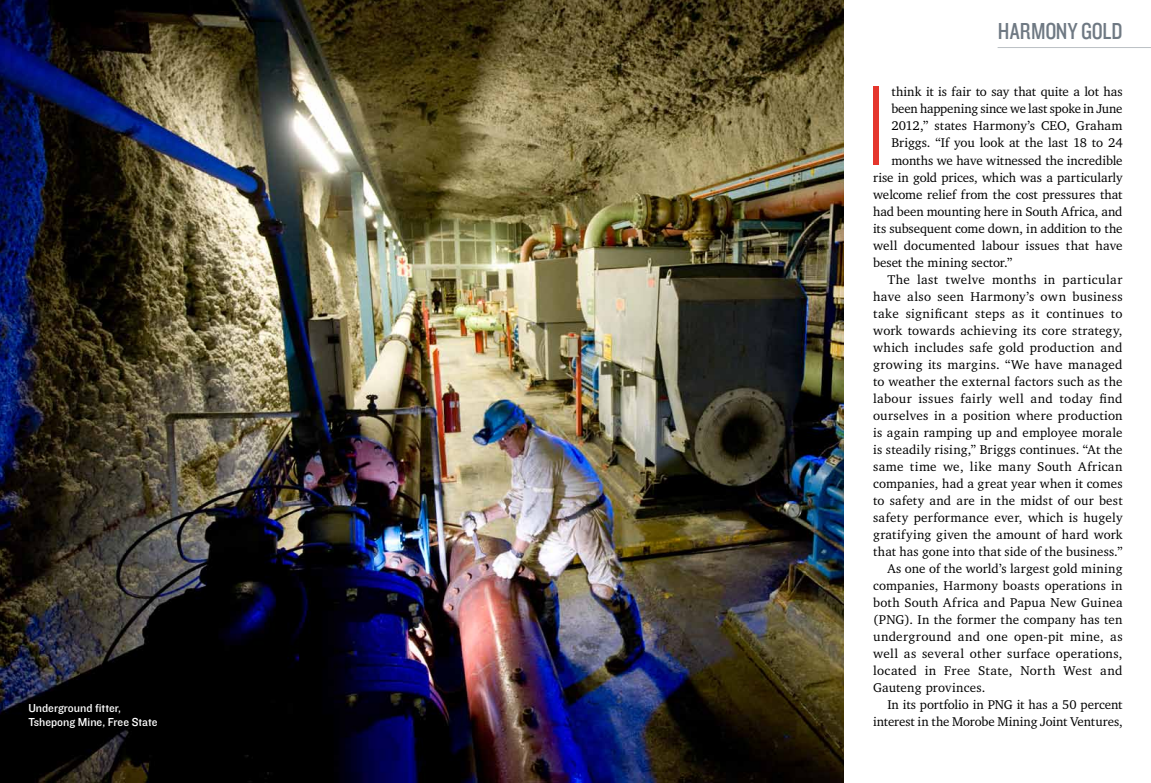
<style>
.page{position:relative;width:1151px;height:783px;background:#fff}
.page>*{position:absolute;margin:0;border:0;box-sizing:border-box;transform-origin:0 0}
.t1{font:300 112.3px "Gotham HTF";color:#e5362d}
.t2{font:24px "Knockout HTF29 Junior Liteweight";color:#6f7983}
.t3{font:13px "Charter IT Cby BT";letter-spacing:.01em;color:#000}
.t4{font:13px "Charter IT Cby BT";letter-spacing:.03em;color:#000}
.t5{font:13px "Charter IT Cby BT";letter-spacing:-.015em;color:#000}
.t6{font:13px "Charter IT Cby BT";letter-spacing:-.01em;color:#000}
.t7{font:13px "Charter IT Cby BT";letter-spacing:.035em;color:#000}
.t8{font:12px/14.4px "Knockout HTF31 Junior Middlewt";color:#fff}
</style>
<div class="page">
<img style="left:0;top:0;width:843px;height:782px">
<hr style="left:997px;top:47px;width:154px;height:1px;background:#bbc0c4">
<p class="t8" style="left:28px;top:700px;width:131px">Underground fitter,<br>Tshepong Mine, Free State</p>
<h2 class="t2" style="left:998px;top:18px;width:126px">HARMONY GOLD</h2>
<h1 class="t1" style="left:861px;top:64px;width:32px">I</h1>
<p class="t3" style="left:891px;top:84px;width:233px">think it is fair to say that quite a lot has</p>
<p class="t6" style="left:891px;top:101px;width:233px">been happening since we last spoke in June</p>
<p class="t3" style="left:891px;top:118px;width:233px">2012,” states Harmony’s CEO, Graham</p>
<p class="t3" style="left:891px;top:135px;width:233px">Briggs. “If you look at the last 18 to 24</p>
<p class="t3" style="left:891px;top:152px;width:233px">months we have witnessed the incredible</p>
<p class="t3" style="left:873px;top:169px;width:251px">rise in gold prices, which was a particularly</p>
<p class="t3" style="left:873px;top:186px;width:251px">welcome relief from the cost pressures that</p>
<p class="t3" style="left:873px;top:203px;width:251px">had been mounting here in South Africa, and</p>
<p class="t5" style="left:873px;top:220px;width:251px">its subsequent come down, in addition to the</p>
<p class="t3" style="left:873px;top:237px;width:251px">well documented labour issues that have</p>
<p class="t3" style="left:873px;top:254px;width:141px">beset the mining sector.”</p>
<p class="t4" style="left:887px;top:271px;width:237px">The last twelve months in particular</p>
<p class="t3" style="left:873px;top:288px;width:251px">have also seen Harmony’s own business</p>
<p class="t3" style="left:873px;top:305px;width:251px">take significant steps as it continues to</p>
<p class="t3" style="left:873px;top:322px;width:251px">work towards achieving its core strategy,</p>
<p class="t3" style="left:873px;top:339px;width:251px">which includes safe gold production and</p>
<p class="t3" style="left:873px;top:356px;width:251px">growing its margins. “We have managed</p>
<p class="t3" style="left:873px;top:373px;width:251px">to weather the external factors such as the</p>
<p class="t3" style="left:873px;top:390px;width:251px">labour issues fairly well and today find</p>
<p class="t3" style="left:873px;top:407px;width:251px">ourselves in a position where production</p>
<p class="t3" style="left:873px;top:424px;width:251px">is again ramping up and employee morale</p>
<p class="t3" style="left:873px;top:441px;width:251px">is steadily rising,” Briggs continues. “At the</p>
<p class="t7" style="left:873px;top:458px;width:251px">same time we, like many South African</p>
<p class="t3" style="left:873px;top:475px;width:251px">companies, had a great year when it comes</p>
<p class="t3" style="left:873px;top:492px;width:251px">to safety and are in the midst of our best</p>
<p class="t3" style="left:873px;top:509px;width:251px">safety performance ever, which is hugely</p>
<p class="t3" style="left:873px;top:526px;width:251px">gratifying given the amount of hard work</p>
<p class="t3" style="left:873px;top:543px;width:251px">that has gone into that side of the business.”</p>
<p class="t3" style="left:887px;top:560px;width:237px">As one of the world’s largest gold mining</p>
<p class="t3" style="left:873px;top:577px;width:251px">companies, Harmony boasts operations in</p>
<p class="t3" style="left:873px;top:594px;width:251px">both South Africa and Papua New Guinea</p>
<p class="t3" style="left:873px;top:611px;width:251px">(PNG). In the former the company has ten</p>
<p class="t3" style="left:873px;top:628px;width:251px">underground and one open-pit mine, as</p>
<p class="t3" style="left:873px;top:645px;width:251px">well as several other surface operations,</p>
<p class="t4" style="left:873px;top:662px;width:251px">located in Free State, North West and</p>
<p class="t3" style="left:873px;top:679px;width:114px">Gauteng provinces.</p>
<p class="t3" style="left:887px;top:696px;width:237px">In its portfolio in PNG it has a 50 percent</p>
<p class="t3" style="left:873px;top:713px;width:251px">interest in the Morobe Mining Joint Ventures,</p>
</div>
